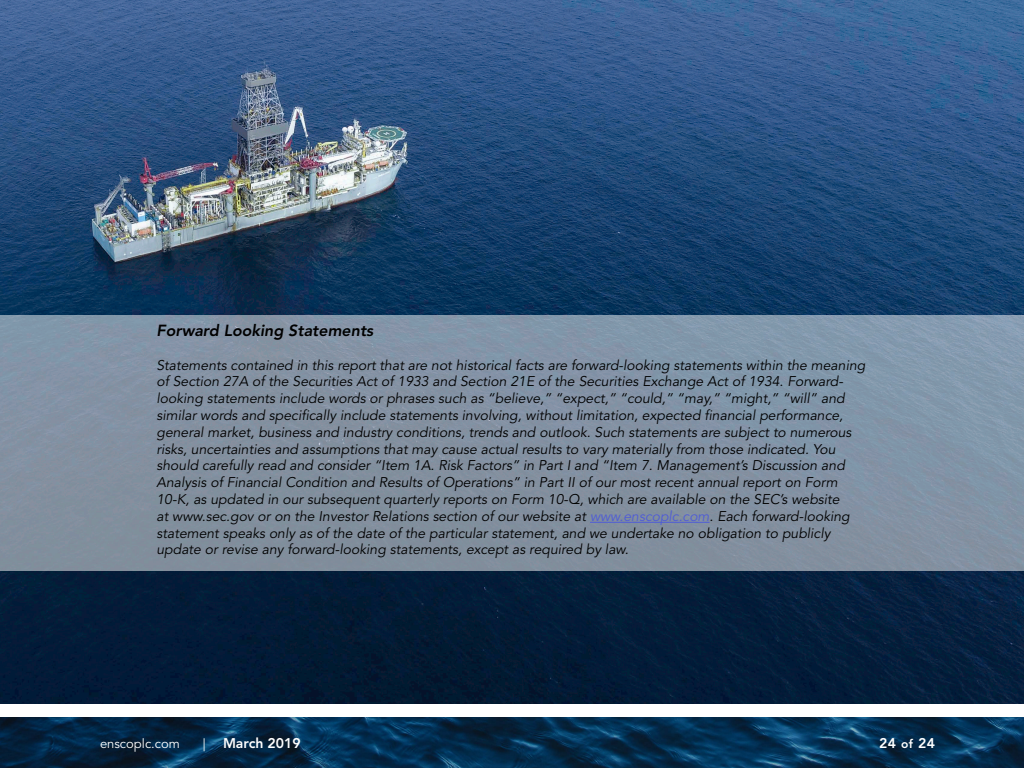
<style>
.page{position:relative;width:1024px;height:768px;background:#fff}
.page>*{position:absolute;margin:0;border:0;box-sizing:border-box;transform-origin:0 0}
.t1{font:italic 800 16px "Avenir LT Std";color:#000}
.t2{font:italic 14px/16.8px "Avenir LT Std";color:#000}
.t3{font:800 14px "Avenir LT Std";color:#fff}
.t4{font:13px "Avenir LT Std";color:#fff}
.s1{color:#4f5cd6}
.s2{font-weight:400;font-size:13px}
.s3{font-size:12px}
</style>
<div class="page">
<img style="left:0;top:0;width:1024px;height:768px">
<div style="left:0;top:315px;width:1024px;height:256px;background:#8291a2"></div>
<hr style="left:590px;top:522px;width:120px;height:1px;background:#4f5cd6">
<div style="left:0;top:704px;width:1024px;height:12px;background:#fff"></div>
<p class="t1" style="left:156px;top:321px;width:218px">Forward Looking Statements</p>
<p class="t2" style="left:156px;top:357px;width:710px">Statements contained in this report that are not historical facts are forward-looking statements within the meaning of Section 27A of the Securities Act of 1933 and Section 21E of the Securities Exchange Act of 1934. Forward&shy;looking statements include words or phrases such as “believe,” “expect,” “could,” “may,” “might,” “will” and similar words and specifically include statements involving, without limitation, expected financial performance, general market, business and industry conditions, trends and outlook. Such statements are subject to numerous risks, uncertainties and assumptions that may cause actual results to vary materially from those indicated. You should carefully read and consider “Item 1A. Risk Factors” in Part I and “Item 7. Management’s Discussion and Analysis of Financial Condition and Results of Operations” in Part II of our most recent annual report on Form 10-K, as updated in our subsequent quarterly reports on Form 10-Q, which are available on the SEC’s website<br>at www.sec.gov or on the Investor Relations section of our website at <span class="s1">www.enscoplc.com</span>. Each forward-looking statement speaks only as of the date of the particular statement, and we undertake no obligation to publicly update or revise any forward-looking statements, except as required by law.</p>
<p class="t4" style="left:100px;top:736px;width:81px">enscoplc.com</p>
<p class="t3" style="left:203px;top:734px;width:99px"><span class="s2">|</span> March 2019</p>
<p class="t3" style="left:879px;top:735px;width:58px">24 <span class="s3">of</span> 24</p>
</div>
